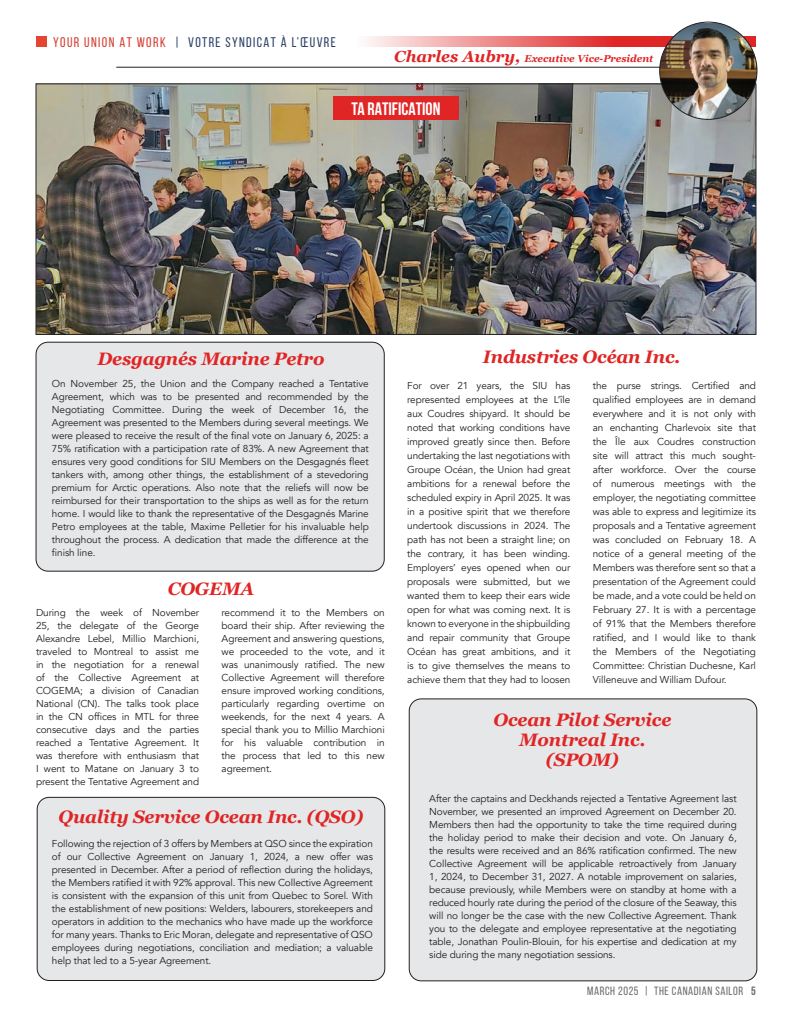
<style>
.page{position:relative;width:792px;height:1026px;background:#fff}
.page>*{position:absolute;margin:0;border:0;box-sizing:border-box;transform-origin:0 0}
.t1{font:italic 700 18px/20px "Georgia";letter-spacing:-.01em;color:#e02525;text-align:center}
.t2{font:700 18px "Bebas Neue";color:#fff}
.t3{font:14px "Bebas Neue";letter-spacing:.1em;color:#2d4167}
.t4{font:12px "Bebas Neue";letter-spacing:.05em;color:#6c6d70}
.t5{font:10px/13px "Avenir";letter-spacing:-.01em;color:#231f20;text-align:justify}
.t6{font:italic 700 10px "Georgia";color:#e02525}
.s1{color:#d53f33}
.s2{font-size:16px}
.s3{font-weight:700}
</style>
<div class="page">
<svg style="left:367px;top:36px;width:293px;height:11px;background:#ec7c7c"></svg>
<div style="left:36px;top:36px;width:11px;height:11px;background:#e34530"></div>
<img style="left:38px;top:86px;width:716px;height:247px">
<div style="left:36px;top:342px;width:348px;height:229px;background:#e6e7e9;border-radius:12px"></div>
<div style="left:36px;top:342px;width:349px;height:230px;border:1px solid #231f20;border-radius:12px"></div>
<div style="left:409px;top:699px;width:348px;height:282px;background:#e6e7e9;border-radius:12px"></div>
<div style="left:409px;top:698px;width:348px;height:283px;border:1px solid #231f20;border-radius:12px"></div>
<div style="left:37px;top:797px;width:348px;height:183px;background:#e6e7e9;border-radius:12px"></div>
<div style="left:37px;top:797px;width:348px;height:184px;border:1px solid #231f20;border-radius:12px"></div>
<hr style="left:116px;top:67px;width:638px;height:1px;background:#231f20">
<img style="left:660px;top:23px;width:97px;height:96px">
<div style="left:333px;top:96px;width:126px;height:24px;background:#e02525"></div>
<h2 class="t3" style="left:53px;top:34px;width:284px"><span class="s1">YOUR UNION AT WORK</span> | VOTRE SYNDICAT À L’ŒUVRE</h2>
<p class="t6" style="left:394px;top:52px;width:261px"><span class="s2">Charles Aubry,</span> Executive Vice-President</p>
<h1 class="t2" style="left:352px;top:99px;width:90px">TA RATIFICATION</h1>
<h1 class="t1" style="left:97px;top:348px;width:229px">Desgagnés Marine Petro</h1>
<p class="t5" style="left:52px;top:377px;width:318px">On November 25, the Union and the Company reached a Tentative Agreement, which was to be presented and recommended by the Negotiating Committee. During the week of December 16, the Agreement was presented to the Members during several meetings. We were pleased to receive the result of the final vote on January 6, 2025: a 75% ratification with a participation rate of 83%. A new Agreement that ensures very good conditions for SIU Members on the Desgagnés fleet tankers with, among other things, the establishment of a stevedoring premium for Arctic operations. Also note that the reliefs will now be reimbursed for their transportation to the ships as well as for the return home. I would like to thank the representative of the Desgagnés Marine Petro employees at the table, Maxime Pelletier for his invaluable help throughout the process. A dedication that made the difference at the finish line.</p>
<h1 class="t1" style="left:168px;top:578px;width:88px">COGEMA</h1>
<p class="t5" style="left:36px;top:606px;width:165px">During the week of November 25, the delegate of the George Alexandre Lebel, Millio Marchioni, traveled to Montreal to assist me in the negotiation for a renewal of the Collective Agreement at COGEMA; a division of Canadian National (CN). The talks took place in the CN offices in MTL for three consecutive days and the parties reached a Tentative Agreement. It was therefore with enthusiasm that I went to Matane on January 3 to present the Tentative Agreement and</p>
<p class="t5" style="left:222px;top:606px;width:165px">recommend it to the Members on board their ship. After reviewing the Agreement and answering questions, we proceeded to the vote, and it was unanimously ratified. The new Collective Agreement will therefore ensure improved working conditions, particularly regarding overtime on weekends, for the next 4 years. A special thank you to Millio Marchioni for his valuable contribution in the process that led to this new agreement.</p>
<h1 class="t1" style="left:58px;top:806px;width:307px">Quality Service Ocean Inc. (QSO)</h1>
<p class="t5" style="left:52px;top:838px;width:323px">Following the rejection of 3 offers by Members at QSO since the expiration of our Collective Agreement on January 1, 2024, a new offer was presented in December. After a period of reflection during the holidays, the Members ratified it with 92% approval. This new Collective Agreement is consistent with the expansion of this unit from Quebec to Sorel. With the establishment of new positions: Welders, labourers, storekeepers and operators in addition to the mechanics who have made up the workforce for many years. Thanks to Eric Moran, delegate and representative of QSO employees during negotiations, conciliation and mediation; a valuable help that led to a 5-year Agreement.</p>
<h1 class="t1" style="left:483px;top:345px;width:199px">Industries Océan Inc.</h1>
<p class="t5" style="left:407px;top:379px;width:165px;line-height:14px">For over 21 years, the SIU has represented employees at the L’île aux Coudres shipyard. It should be noted that working conditions have improved greatly since then. Before undertaking the last negotiations with Groupe Océan, the Union had great ambitions for a renewal before the scheduled expiry in April 2025. It was in a positive spirit that we therefore undertook discussions in 2024. The path has not been a straight line; on the contrary, it has been winding.<br>Employers’ eyes opened when our proposals were submitted, but we wanted them to keep their ears wide open for what was coming next. It is known to everyone in the shipbuilding and repair community that Groupe Océan has great ambitions, and it is to give themselves the means to achieve them that they had to loosen</p>
<p class="t5" style="left:593px;top:379px;width:165px;line-height:14px">the purse strings. Certified and qualified employees are in demand everywhere and it is not only with an enchanting Charlevoix site that the Île aux Coudres construction site will attract this much sought&shy;after workforce. Over the course of numerous meetings with the employer, the negotiating committee was able to express and legitimize its proposals and a Tentative agreement was concluded on February 18. A notice of a general meeting of the Members was therefore sent so that a presentation of the Agreement could be made, and a vote could be held on February 27. It is with a percentage of 91% that the Members therefore ratified, and I would like to thank the Members of the Negotiating Committee: Christian Duchesne, Karl Villeneuve and William Dufour.</p>
<h1 class="t1" style="left:493px;top:709px;width:179px">Ocean Pilot Service<br>Montreal Inc. (SPOM)</h1>
<p class="t5" style="left:429px;top:792px;width:309px">After the captains and Deckhands rejected a Tentative Agreement last November, we presented an improved Agreement on December 20.<br>Members then had the opportunity to take the time required during the holiday period to make their decision and vote. On January 6, the results were received and an 86% ratification confirmed. The new Collective Agreement will be applicable retroactively from January 1, 2024, to December 31, 2027. A notable improvement on salaries, because previously, while Members were on standby at home with a reduced hourly rate during the period of the closure of the Seaway, this will no longer be the case with the new Collective Agreement. Thank you to the delegate and employee representative at the negotiating table, Jonathan Poulin-Blouin, for his expertise and dedication at my side during the many negotiation sessions.</p>
<p class="t4" style="left:587px;top:985px;width:170px">MARCH 2025 | THE CANADIAN SAILOR <span class="s3">5</span></p>
</div>
